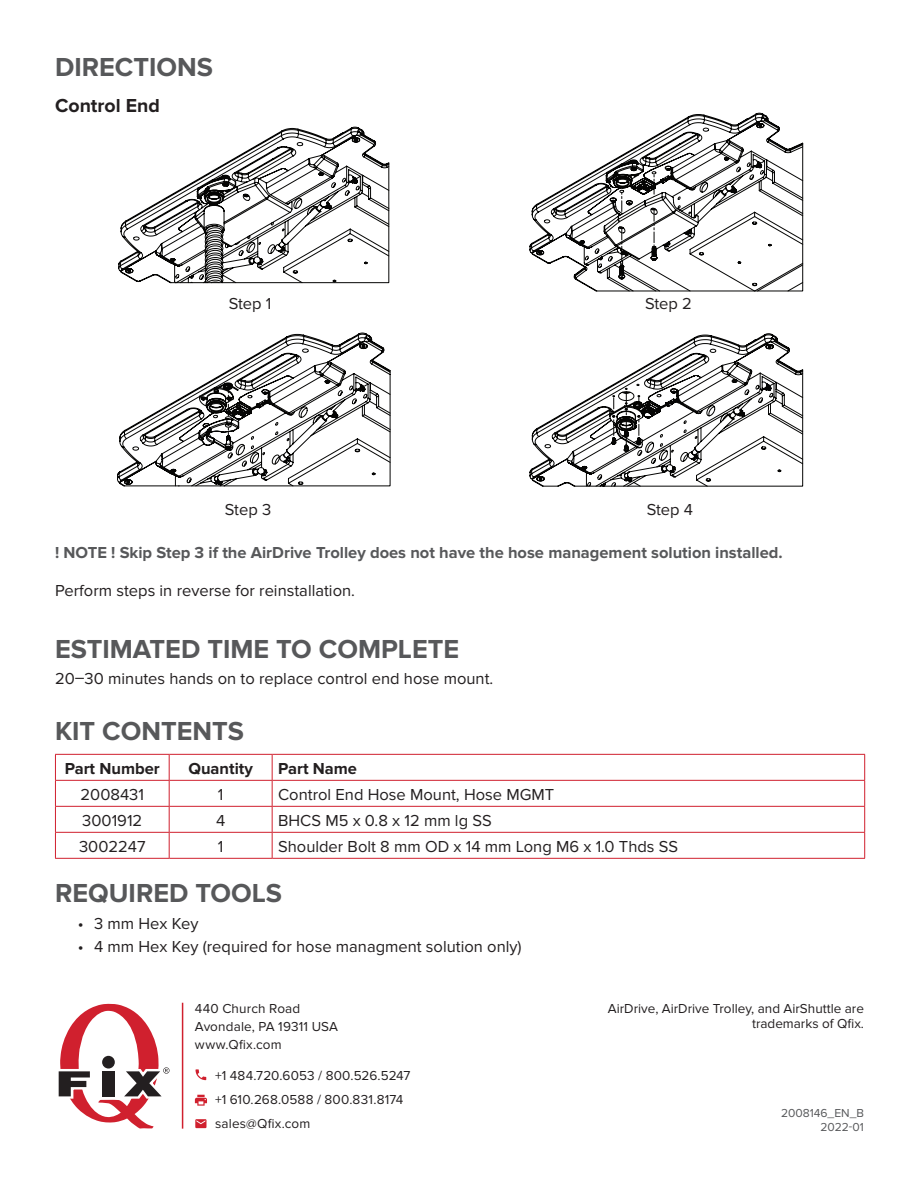
<style>
.page{position:relative;width:918px;height:1188px;background:#fff}
.page>*{position:absolute;margin:0;border:0;box-sizing:border-box;transform-origin:0 0}
.Subtitle{font:700 27px "Proxima Nova";color:#57585a}
.Body_Text{font:700 27px "Proxima Nova";color:#57585a}
.Subtitle_2{font:700 19.5px "Proxima Nova";color:#231f20}
.Body_Text-2{font:16.5px "Proxima Nova";color:#231f20}
.NOTES{font:700 16.5px "Proxima Nova";color:#57585a}
.NOTES-2{font:16.5px "Proxima Nova";color:#231f20}
.Body_Text-3{font:700 16.5px "Proxima Nova";color:#231f20}
.Body_Text_-_Centered{font:16.5px "Proxima Nova";color:#231f20}
.Trademark_Statement{font:13.5px/18px "Proxima Nova";color:#231f20}
.t1{font:12px "Proxima Nova";color:#57585a}
</style>
<div class="page">
<hr style="left:182px;top:1003px;width:1px;height:126px;background:#d0202e">
<svg style="left:196px;top:1069px;width:10px;height:11px"></svg>
<svg style="left:195px;top:1095px;width:12px;height:11px"></svg>
<svg style="left:195px;top:1119px;width:12px;height:9px"></svg>
<svg style="left:58px;top:1004px;width:112px;height:125px"></svg>
<svg style="left:118px;top:127px;width:271px;height:156px"></svg>
<svg style="left:117px;top:333px;width:274px;height:154px"></svg>
<svg style="left:530px;top:113px;width:273px;height:179px"></svg>
<svg style="left:596px;top:143px;width:207px;height:148px"></svg>
<svg style="left:530px;top:333px;width:273px;height:154px"></svg>
<hr style="left:55px;top:754px;width:114px;height:1px;background:#d0202e">
<hr style="left:169px;top:754px;width:103px;height:1px;background:#d0202e">
<hr style="left:272px;top:754px;width:593px;height:1px;background:#d0202e">
<hr style="left:55px;top:780px;width:114px;height:1px;background:#d0202e">
<hr style="left:169px;top:780px;width:103px;height:1px;background:#d0202e">
<hr style="left:272px;top:780px;width:593px;height:1px;background:#d0202e">
<hr style="left:55px;top:806px;width:114px;height:1px;background:#d0202e">
<hr style="left:169px;top:806px;width:103px;height:1px;background:#d0202e">
<hr style="left:272px;top:806px;width:593px;height:1px;background:#d0202e">
<hr style="left:55px;top:832px;width:114px;height:1px;background:#d0202e">
<svg style="left:55px;top:755px;width:1px;height:103px"></svg>
<hr style="left:169px;top:832px;width:103px;height:1px;background:#d0202e">
<svg style="left:169px;top:755px;width:1px;height:103px"></svg>
<hr style="left:272px;top:832px;width:593px;height:1px;background:#d0202e">
<svg style="left:272px;top:755px;width:1px;height:103px"></svg>
<svg style="left:864px;top:755px;width:1px;height:103px"></svg>
<hr style="left:55px;top:858px;width:114px;height:1px;background:#d0202e">
<hr style="left:169px;top:858px;width:103px;height:1px;background:#d0202e">
<hr style="left:272px;top:858px;width:593px;height:1px;background:#d0202e">
<p class="Subtitle" style="left:55px;top:52px;width:160px">DIRECTIONS</p>
<p class="Subtitle_2" style="left:55px;top:94px;width:106px">Control End</p>
<p class="Body_Text_-_Centered" style="left:229px;top:294px;width:44px">Step 1</p>
<p class="Body_Text_-_Centered" style="left:645px;top:294px;width:48px">Step 2</p>
<p class="Body_Text_-_Centered" style="left:647px;top:500px;width:48px">Step 4</p>
<p class="NOTES" style="left:55px;top:543px;width:729px">! NOTE ! Skip Step 3 if the AirDrive Trolley does not have the hose management solution installed.</p>
<p class="NOTES-2" style="left:55px;top:581px;width:301px">Perform steps in reverse for reinstallation.</p>
<p class="Body_Text_-_Centered" style="left:225px;top:500px;width:48px">Step 3</p>
<p class="Body_Text" style="left:55px;top:633px;width:406px">ESTIMATED TIME TO COMPLETE</p>
<p class="Body_Text-2" style="left:55px;top:669px;width:440px">20–30 minutes hands on to replace control end hose mount.</p>
<p class="Subtitle" style="left:55px;top:716px;width:190px">KIT CONTENTS</p>
<p class="Body_Text-3" style="left:65px;top:759px;width:97px">Part Number</p>
<p class="Body_Text-3" style="left:188px;top:759px;width:66px">Quantity</p>
<p class="Body_Text-3" style="left:278px;top:759px;width:80px">Part Name</p>
<p class="Body_Text-2" style="left:81px;top:785px;width:65px">2008431</p>
<p class="Body_Text-2" style="left:218px;top:785px;width:7px">1</p>
<p class="Body_Text-2" style="left:278px;top:785px;width:278px">Control End Hose Mount, Hose MGMT</p>
<p class="Body_Text-2" style="left:82px;top:811px;width:62px">3001912</p>
<p class="Body_Text-2" style="left:216px;top:811px;width:11px">4</p>
<p class="Body_Text-2" style="left:278px;top:811px;width:215px">BHCS M5 x 0.8 x 12 mm lg SS</p>
<p class="Body_Text-2" style="left:79px;top:837px;width:68px">3002247</p>
<p class="Body_Text-2" style="left:218px;top:837px;width:7px">1</p>
<p class="Body_Text-2" style="left:278px;top:837px;width:402px">Shoulder Bolt 8 mm OD x 14 mm Long M6 x 1.0 Thds SS</p>
<p class="Subtitle" style="left:55px;top:878px;width:229px">REQUIRED TOOLS</p>
<p class="Body_Text-2" style="left:78px;top:914px;width:122px">• 3 mm Hex Key</p>
<p class="Body_Text-2" style="left:78px;top:937px;width:445px">• 4 mm Hex Key (required for hose managment solution only)</p>
<p class="Trademark_Statement" style="left:195px;top:1000px;width:145px">440 Church Road<br>Avondale, PA 19311 USA www.Qfix.com</p>
<p class="Trademark_Statement" style="left:215px;top:1064px;width:197px;line-height:24px">+1 484.720.6053 / 800.526.5247 +1 610.268.0588 / 800.831.8174 sales@Qfix.com</p>
<p class="Trademark_Statement" style="left:608px;top:1002px;width:258px;line-height:15px;text-align:right">AirDrive, AirDrive Trolley, and AirShuttle are trademarks of Qfix.</p>
<p class="t1" style="left:781px;top:1106px;width:84px">2008146_EN_B</p>
<p class="t1" style="left:820px;top:1120px;width:45px">2022-01</p>
</div>
